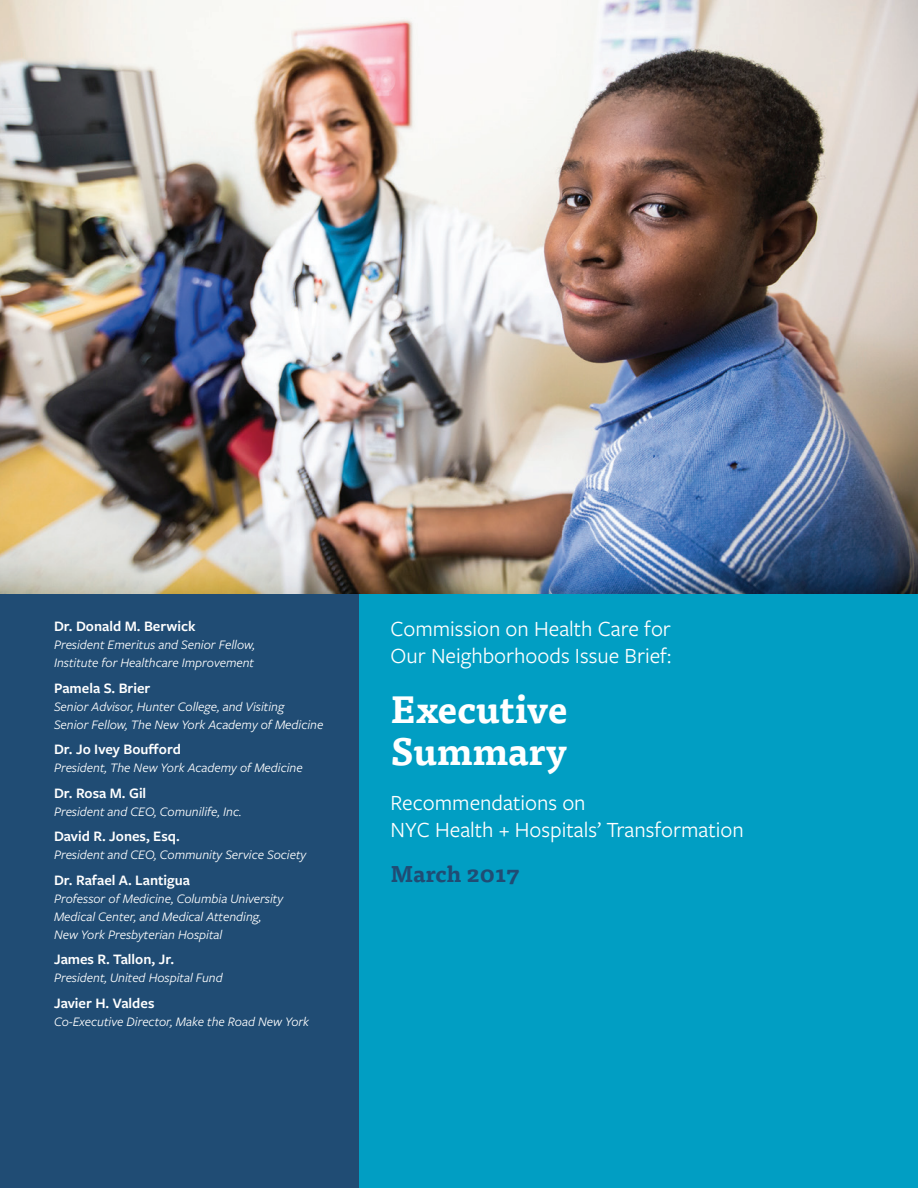
<style>
.page{position:relative;width:918px;height:1188px;background:#fff}
.page>*{position:absolute;margin:0;border:0;box-sizing:border-box;transform-origin:0 0}
.t1{font:700 37.5px/42px "Tisa Pro";color:#fff}
.t2{font:22.5px/27px "Freight Sans Pro";color:#fff}
.t3{font:700 22.5px "Tisa Pro";color:#204c74}
.t4{font:600 15px "Freight Sans Pro";color:#fff}
.t5{font:italic 13.5px/18px "Freight Sans Pro";color:#fff}
</style>
<div class="page">
<img style="left:0;top:0;width:918px;height:594px">
<div style="left:0;top:594px;width:359px;height:594px;background:#204c74"></div>
<div style="left:359px;top:594px;width:559px;height:594px;background:#019ec3"></div>
<p class="t4" style="left:54px;top:616px;width:143px">Dr. Donald M. Berwick</p>
<p class="t5" style="left:54px;top:636px;width:202px">President Emeritus and Senior Fellow,<br>Institute for Healthcare Improvement</p>
<p class="t4" style="left:54px;top:678px;width:98px">Pamela S. Brier</p>
<p class="t5" style="left:54px;top:697px;width:271px">Senior Advisor, Hunter College, and Visiting<br>Senior Fellow, The New York Academy of Medicine</p>
<p class="t4" style="left:54px;top:739px;width:129px">Dr. Jo Ivey Boufford</p>
<p class="t5" style="left:54px;top:759px;width:250px">President, The New York Academy of Medicine</p>
<p class="t4" style="left:54px;top:783px;width:94px">Dr. Rosa M. Gil</p>
<p class="t5" style="left:54px;top:802px;width:189px">President and CEO, Comunilife, Inc.</p>
<p class="t4" style="left:54px;top:826px;width:127px">David R. Jones, Esq.</p>
<p class="t5" style="left:54px;top:846px;width:254px">President and CEO, Community Service Society</p>
<p class="t4" style="left:54px;top:870px;width:137px">Dr. Rafael A. Lantigua</p>
<p class="t5" style="left:54px;top:889px;width:231px">Professor of Medicine, Columbia University<br>Medical Center, and Medical Attending,<br>New York Presbyterian Hospital</p>
<p class="t4" style="left:54px;top:949px;width:122px">James R. Tallon, Jr.</p>
<p class="t5" style="left:54px;top:969px;width:170px">President, United Hospital Fund</p>
<p class="t4" style="left:54px;top:993px;width:102px">Javier H. Valdes</p>
<p class="t5" style="left:54px;top:1012px;width:257px">Co-Executive Director, Make the Road New York</p>
<h2 class="t2" style="left:391px;top:615px;width:282px">Commission on Health Care for<br>Our Neighborhoods Issue Brief:</h2>
<h1 class="t1" style="left:391px;top:687px;width:179px">Executive<br>Summary</h1>
<h2 class="t2" style="left:391px;top:789px;width:355px">Recommendations on<br>NYC Health + Hospitals’ Transformation</h2>
<h2 class="t3" style="left:391px;top:856px;width:131px">March 2017</h2>
</div>
